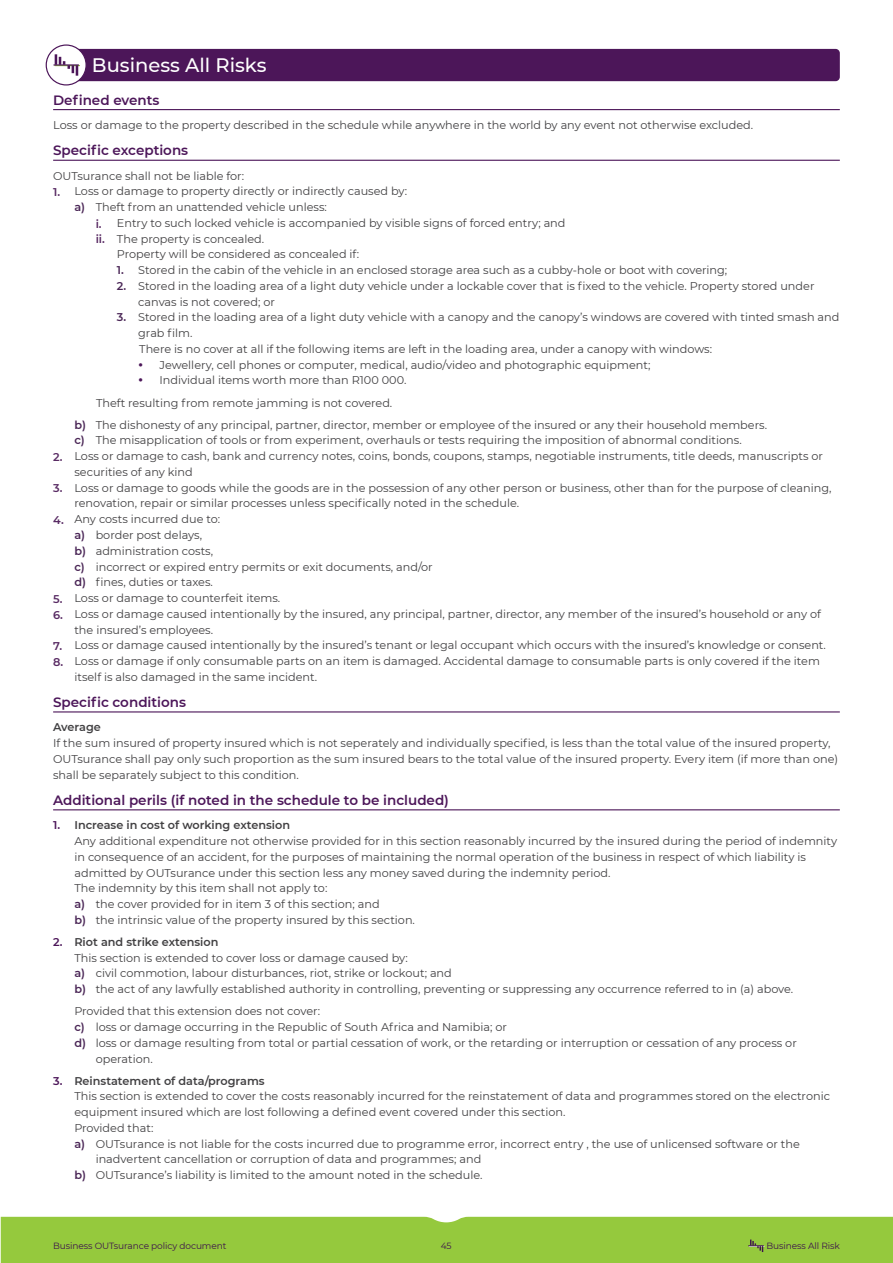
<style>
.page{position:relative;width:893px;height:1263px;background:#fff}
.page>*{position:absolute;margin:0;border:0;box-sizing:border-box;transform-origin:0 0}
.t1{font:500 19.5px "Montserrat";color:#fff}
.t2{font:600 13.5px "Montserrat";color:#4c1659}
.t3{font:11.25px/15.8px "Montserrat";color:#414042}
.t4{font:600 11.25px "Montserrat";color:#414042}
.t5{font:9px "Montserrat";letter-spacing:-.01em;color:#3d134c}
.s1{font-weight:600;color:#582a63}
.s2{font-weight:600;color:#4a2656}
.s3{font-weight:600;color:#4c1659}
.s4{font-weight:600}
.s5{color:#4c1659}
</style>
<div class="page">
<div style="left:1px;top:1217px;width:892px;height:46px;background:#95c93d"></div>
<div style="left:53px;top:49px;width:787px;height:32px;background:#4c1659;border-radius:4px"></div>
<hr style="left:53px;top:109px;width:787px;height:1px;background:#4c1659">
<hr style="left:53px;top:160px;width:787px;height:1px;background:#4c1659">
<hr style="left:53px;top:711px;width:787px;height:1px;background:#4c1659">
<hr style="left:53px;top:809px;width:787px;height:1px;background:#4c1659">
<svg style="left:46px;top:45px;width:40px;height:40px"></svg>
<div style="left:46px;top:44px;width:41px;height:42px;border:1px solid #4c1659;border-radius:50%"></div>
<hr style="left:54px;top:64px;width:24px;height:2px;background:#4c1659">
<svg style="left:55px;top:54px;width:25px;height:22px"></svg>
<h1 class="t1" style="left:92px;top:51px;width:176px">Business All Risks</h1>
<p class="t2" style="left:53px;top:90px;width:108px">Defined events</p>
<p class="t3" style="left:53px;top:117px;width:701px">Loss or damage to the property described in the schedule while anywhere in the world by any event not otherwise excluded.</p>
<p class="t2" style="left:53px;top:141px;width:137px">Specific exceptions</p>
<p class="t3" style="left:53px;top:167px;width:193px">OUTsurance shall not be liable for:</p>
<p class="t3" style="left:74px;top:183px;width:334px;text-indent:-21px"><span class="s1">1.</span> Loss or damage to property directly or indirectly caused by: <span class="s2">a)</span> Theft from an unattended vehicle unless:</p>
<p class="t3" style="left:96px;top:215px;width:471px"><span class="s1">i.</span> Entry to such locked vehicle is accompanied by visible signs of forced entry; and</p>
<p class="t3" style="left:96px;top:230px;width:170px"><span class="s1">ii.</span> The property is concealed.</p>
<p class="t3" style="left:117px;top:246px;width:244px">Property will be considered as concealed if:</p>
<p class="t3" style="left:117px;top:262px;width:612px"><span class="s2">1.</span> Stored in the cabin of the vehicle in an enclosed storage area such as a cubby-hole or boot with covering;</p>
<p class="t3" style="left:138px;top:278px;width:678px;text-indent:-21px"><span class="s2">2.</span> Stored in the loading area of a light duty vehicle under a lockable cover that is fixed to the vehicle. Property stored under canvas is not covered; or</p>
<p class="t3" style="left:117px;top:309px;width:724px"><span class="s2">3.</span> Stored in the loading area of a light duty vehicle with a canopy and the canopy’s windows are covered with tinted smash and</p>
<p class="t3" style="left:138px;top:325px;width:56px">grab film.</p>
<p class="t3" style="left:139px;top:341px;width:574px">There is no cover at all if the following items are left in the loading area, under a canopy with windows:</p>
<p class="t3" style="left:159px;top:356px;width:492px">Jewellery, cell phones or computer, medical, audio/video and photographic equipment;</p>
<p class="t3" style="left:159px;top:372px;width:248px">Individual items worth more than R100 000.</p>
<p class="t3" style="left:74px;top:391px;width:694px;line-height:22.2px;text-indent:22px">Theft resulting from remote jamming is not covered.<br><span class="s2">b)</span> The dishonesty of any principal, partner, director, member or employee of the insured or any their household members.</p>
<p class="t3" style="left:74px;top:432px;width:669px"><span class="s2">c)</span> The misapplication of tools or from experiment, overhauls or tests requiring the imposition of abnormal conditions.</p>
<p class="t3" style="left:74px;top:448px;width:750px;text-indent:-21px"><span class="s1">2.</span> Loss or damage to cash, bank and currency notes, coins, bonds, coupons, stamps, negotiable instruments, title deeds, manuscripts or securities of any kind</p>
<p class="t3" style="left:74px;top:479px;width:759px;text-indent:-21px"><span class="s1">3.</span> Loss or damage to goods while the goods are in the possession of any other person or business, other than for the purpose of cleaning, renovation, repair or similar processes unless specifically noted in the schedule.</p>
<p class="t3" style="left:74px;top:511px;width:360px;text-indent:-21px"><span class="s1">4.</span> Any costs incurred due to:<br><span class="s2">a)</span> border post delays,<br><span class="s2">b)</span> administration costs,<br><span class="s2">c)</span> incorrect or expired entry permits or exit documents, and/or <span class="s2">d)</span> fines, duties or taxes.</p>
<p class="t3" style="left:53px;top:590px;width:229px"><span class="s1">5.</span> Loss or damage to counterfeit items.</p>
<p class="t3" style="left:74px;top:605px;width:748px;text-indent:-21px"><span class="s1">6.</span> Loss or damage caused intentionally by the insured, any principal, partner, director, any member of the insured’s household or any of the insured’s employees.</p>
<p class="t3" style="left:53px;top:637px;width:774px"><span class="s1">7.</span> Loss or damage caused intentionally by the insured’s tenant or legal occupant which occurs with the insured’s knowledge or consent.</p>
<p class="t3" style="left:74px;top:653px;width:747px;text-indent:-21px"><span class="s1">8.</span> Loss or damage if only consumable parts on an item is damaged. Accidental damage to consumable parts is only covered if the item itself is also damaged in the same incident.</p>
<p class="t2" style="left:53px;top:693px;width:134px">Specific conditions</p>
<p class="t4" style="left:53px;top:719px;width:49px">Average</p>
<p class="t3" style="left:53px;top:735px;width:787px">If the sum insured of property insured which is not seperately and individually specified, is less than the total value of the insured property,<br>OUTsurance shall pay only such proportion as the sum insured bears to the total value of the insured property. Every item (if more than one) shall be separately subject to this condition.</p>
<p class="t2" style="left:53px;top:791px;width:397px">Additional perils (if noted in the schedule to be included)</p>
<p class="t3" style="left:74px;top:817px;width:764px;text-indent:-21px"><span class="s3">1.</span> <span class="s4">Increase in cost of working extension<br></span>Any additional expenditure not otherwise provided for in this section reasonably incurred by the insured during the period of indemnity in consequence of an accident, for the purposes of maintaining the normal operation of the business in respect of which liability is admitted by OUTsurance under this section less any money saved during the indemnity period.<br>The indemnity by this item shall not apply to:<br><span class="s2">a)</span> the cover provided for in item 3 of this section; and<br><span class="s2">b)</span> the intrinsic value of the property insured by this section.</p>
<p class="t3" style="left:74px;top:934px;width:720px;text-indent:-21px"><span class="s3">2.</span> <span class="s4">Riot and strike extension<br></span>This section is extended to cover loss or damage caused by:<br><span class="s2">a)</span> civil commotion, labour disturbances, riot, strike or lockout; and<br><span class="s2">b)</span> the act of any lawfully established authority in controlling, preventing or suppressing any occurrence referred to in (a) above.</p>
<p class="t3" style="left:74px;top:1003px;width:247px">Provided that this extension does not cover:</p>
<p class="t3" style="left:74px;top:1019px;width:434px"><span class="s2">c)</span> loss or damage occurring in the Republic of South Africa and Namibia; or</p>
<p class="t3" style="left:74px;top:1034px;width:724px"><span class="s2">d)</span> loss or damage resulting from total or partial cessation of work, or the retarding or interruption or cessation of any process or</p>
<p class="t3" style="left:96px;top:1050px;width:59px">operation.</p>
<p class="t4" style="left:53px;top:1073px;width:213px"><span class="s5">3.</span> Reinstatement of data/programs</p>
<p class="t3" style="left:74px;top:1088px;width:757px">This section is extended to cover the costs reasonably incurred for the reinstatement of data and programmes stored on the electronic</p>
<p class="t3" style="left:74px;top:1104px;width:493px">equipment insured which are lost following a defined event covered under this section.</p>
<p class="t3" style="left:74px;top:1120px;width:80px">Provided that:</p>
<p class="t3" style="left:74px;top:1135px;width:727px"><span class="s2">a)</span> OUTsurance is not liable for the costs incurred due to programme error, incorrect entry , the use of unlicensed software or the</p>
<p class="t3" style="left:96px;top:1151px;width:387px">inadvertent cancellation or corruption of data and programmes; and</p>
<p class="t3" style="left:74px;top:1167px;width:410px"><span class="s2">b)</span> OUTsurance’s liability is limited to the amount noted in the schedule.</p>
<p class="t5" style="left:53px;top:1239px;width:175px">Business OUTsurance policy document</p>
<p class="t5" style="left:441px;top:1239px;width:12px">45</p>
<p class="t5" style="left:766px;top:1239px;width:75px">Business All Risk</p>
</div>
